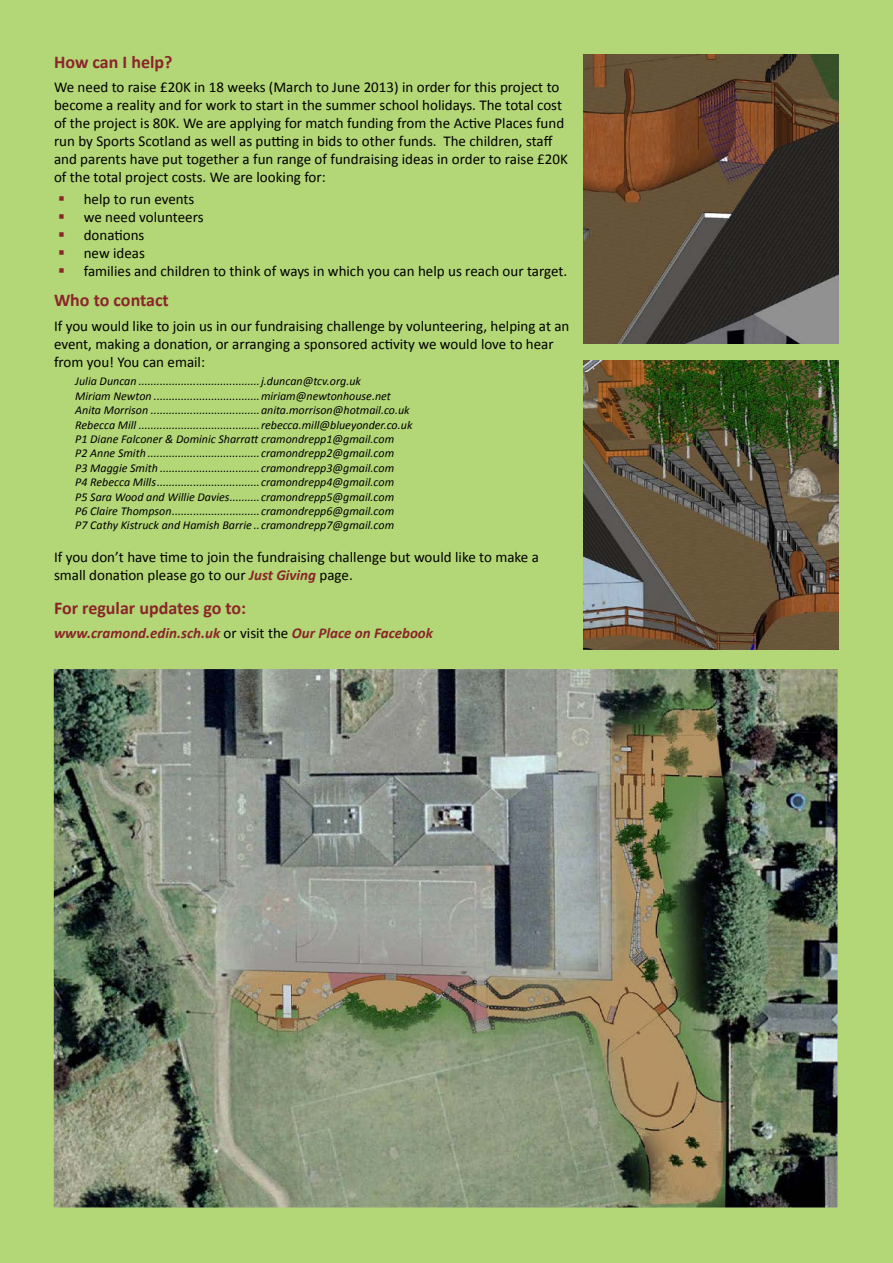
<style>
.page{position:relative;width:893px;height:1263px;background:#b3d676}
.page>*{position:absolute;margin:0;border:0;box-sizing:border-box;transform-origin:0 0}
.HS_Heading5{font:700 18px "Calibri";color:#8a2529}
.HS_Body{font:15px/18px "Calibri";color:#000}
.HS_Body-2{font:italic 700 15px "Calibri";color:#8a2529}
.HS_Body_Detail{font:italic 12px "Calibri";color:#000}
.s1{font-weight:700;font-style:italic;color:#8a2529}
.s2{font-weight:400;font-style:normal;color:#000}
</style>
<div class="page">
<img style="left:55px;top:671px;width:781px;height:535px">
<img style="left:584px;top:360px;width:255px;height:289px">
<img style="left:584px;top:54px;width:255px;height:289px">
<p class="HS_Heading5" style="left:54px;top:50px;width:120px">How can I help?</p>
<p class="HS_Body" style="left:54px;top:78px;width:515px">We need to raise £20K in 18 weeks (March to June 2013) in order for this project to become a reality and for work to start in the summer school holidays. The total cost of the project is 80K. We are applying for match funding from the Active Places fund run by Sports Scotland as well as putting in bids to other funds. The children, staff and parents have put together a fun range of fundraising ideas in order to raise £20K of the total project costs. We are looking for:</p>
<p class="HS_Body" style="left:84px;top:190px;width:112px">help to run events</p>
<p class="HS_Body" style="left:84px;top:208px;width:121px">we need volunteers</p>
<p class="HS_Body" style="left:84px;top:226px;width:62px">donations</p>
<p class="HS_Body" style="left:84px;top:244px;width:63px">new ideas</p>
<p class="HS_Body" style="left:84px;top:262px;width:485px">families and children to think of ways in which you can help us reach our target.</p>
<p class="HS_Heading5" style="left:54px;top:289px;width:116px">Who to contact</p>
<p class="HS_Body" style="left:54px;top:317px;width:517px">If you would like to join us in our fundraising challenge by volunteering, helping at an event, making a donation, or arranging a sponsored activity we would love to hear from you! You can email:</p>
<p class="HS_Body_Detail" style="left:75px;top:373px;width:287px">Julia Duncan ........................................j.duncan@tcv.org.uk</p>
<p class="HS_Body_Detail" style="left:75px;top:387px;width:317px">Miriam Newton ...................................miriam@newtonhouse.net</p>
<p class="HS_Body_Detail" style="left:75px;top:402px;width:336px">Anita Morrison ....................................anita.morrison@hotmail.co.uk</p>
<p class="HS_Body_Detail" style="left:75px;top:416px;width:339px">Rebecca Mill ........................................rebecca.mill@blueyonder.co.uk</p>
<p class="HS_Body_Detail" style="left:75px;top:431px;width:320px">P1 Diane Falconer &amp; Dominic Sharratt cramondrepp1@gmail.com</p>
<p class="HS_Body_Detail" style="left:75px;top:445px;width:320px">P2 Anne Smith .....................................cramondrepp2@gmail.com</p>
<p class="HS_Body_Detail" style="left:75px;top:459px;width:320px">P3 Maggie Smith .................................cramondrepp3@gmail.com</p>
<p class="HS_Body_Detail" style="left:75px;top:474px;width:320px">P4 Rebecca Mills..................................cramondrepp4@gmail.com</p>
<p class="HS_Body_Detail" style="left:75px;top:488px;width:320px">P5 Sara Wood and Willie Davies..........cramondrepp5@gmail.com</p>
<p class="HS_Body_Detail" style="left:75px;top:503px;width:320px">P6 Claire Thompson.............................cramondrepp6@gmail.com</p>
<p class="HS_Body_Detail" style="left:75px;top:517px;width:320px">P7 Cathy Kistruck and Hamish Barrie ..cramondrepp7@gmail.com</p>
<p class="HS_Body" style="left:54px;top:548px;width:486px">If you don’t have time to join the fundraising challenge but would like to make a small donation please go to our <span class="s1">Just Giving</span> page.</p>
<p class="HS_Heading5" style="left:54px;top:597px;width:194px">For regular updates go to:</p>
<p class="HS_Body-2" style="left:54px;top:624px;width:381px">www.cramond.edin.sch.uk <span class="s2">or visit the</span> Our Place on Facebook</p>
</div>
